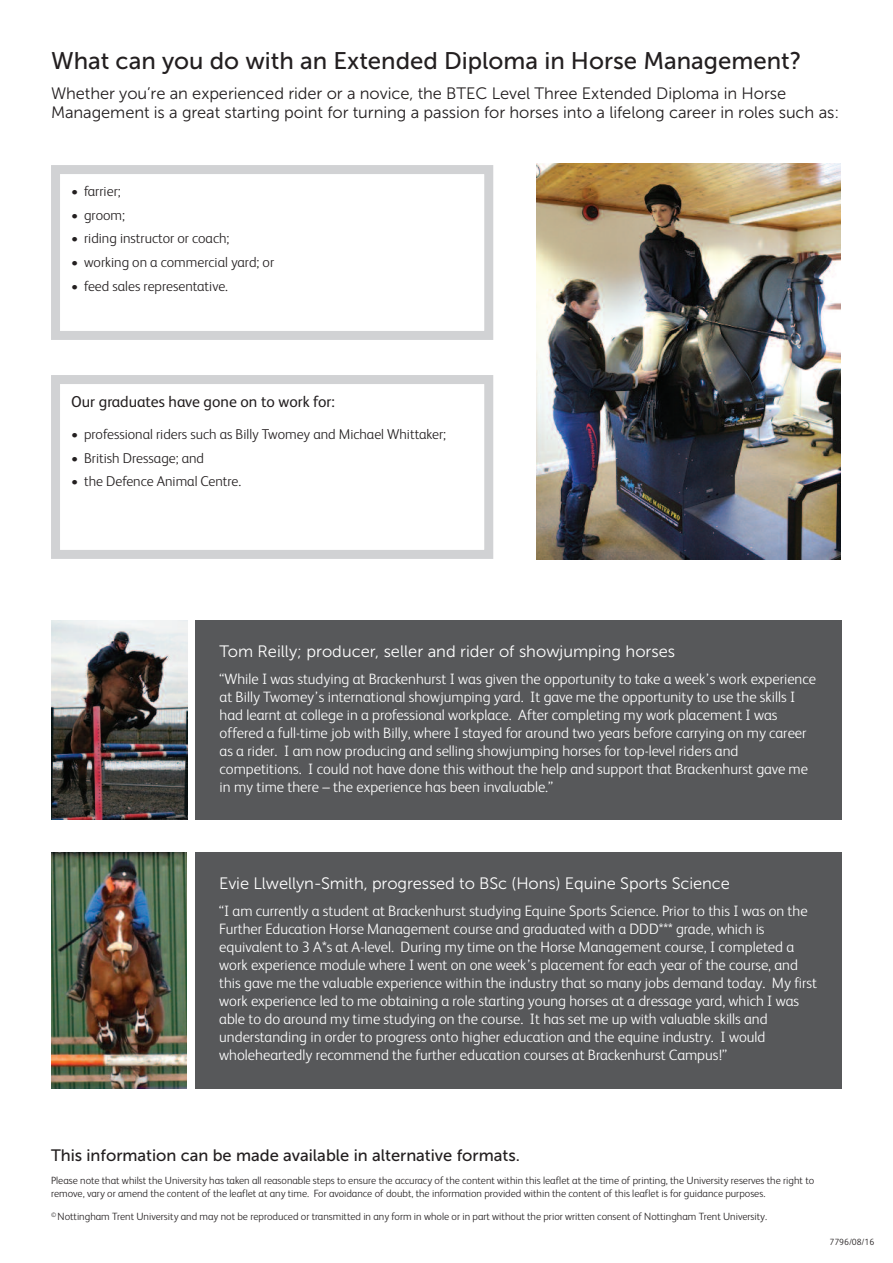
<style>
.page{position:relative;width:893px;height:1263px;background:#fff}
.page>*{position:absolute;margin:0;border:0;box-sizing:border-box;transform-origin:0 0}
.t1{font:24px "Museo Sans 500";color:#231f20}
.t2{font:16.5px/19.5px "Museo Sans 300";letter-spacing:-.005em;color:#231f20}
.t3{font:16.5px "Museo Sans 300";letter-spacing:-.005em;color:#fff}
.t4{font:16.5px "Museo Sans 500";color:#231f20}
.t5{font:15.75px "FS Albert";color:#231f20}
.t6{font:300 15px/18px "FS Albert";color:#fff}
.t7{font:300 14.25px "FS Albert";color:#231f20}
.t8{font:300 10.5px/12.9px "FS Albert";color:#231f20}
.t9{font:300 9px "FS Albert";color:#231f20}
</style>
<div class="page">
<img style="left:51px;top:621px;width:137px;height:198px">
<img style="left:51px;top:852px;width:135px;height:236px">
<img style="left:536px;top:163px;width:305px;height:396px">
<div style="left:51px;top:165px;width:442px;height:175px;border:9px solid #d1d2d4"></div>
<div style="left:51px;top:375px;width:442px;height:184px;border:9px solid #d1d2d4"></div>
<div style="left:196px;top:620px;width:646px;height:200px;background:#57585a"></div>
<div style="left:195px;top:852px;width:647px;height:237px;background:#57585a"></div>
<h1 class="t1" style="left:51px;top:47px;width:752px">What can you do with an Extended Diploma in Horse Management?</h1>
<p class="t2" style="left:51px;top:83px;width:790px">Whether you’re an experienced rider or a novice, the BTEC Level Three Extended Diploma in Horse<br>Management is a great starting point for turning a passion for horses into a lifelong career in roles such as:</p>
<p class="t7" style="left:71px;top:186px;width:51px">• farrier;</p>
<p class="t7" style="left:71px;top:210px;width:55px">• groom;</p>
<p class="t7" style="left:71px;top:234px;width:160px">• riding instructor or coach;</p>
<p class="t7" style="left:71px;top:257px;width:204px">• working on a commercial yard; or</p>
<p class="t7" style="left:71px;top:281px;width:158px">• feed sales representative.</p>
<p class="t5" style="left:71px;top:397px;width:265px">Our graduates have gone on to work for:</p>
<p class="t7" style="left:71px;top:429px;width:376px">• professional riders such as Billy Twomey and Michael Whittaker;</p>
<p class="t7" style="left:71px;top:453px;width:134px">• British Dressage; and</p>
<p class="t7" style="left:71px;top:476px;width:172px">• the Defence Animal Centre.</p>
<p class="t3" style="left:220px;top:641px;width:457px">Tom Reilly; producer, seller and rider of showjumping horses</p>
<p class="t6" style="left:220px;top:671px;width:598px">“While I was studying at Brackenhurst I was given the opportunity to take a week’s work experience at Billy Twomey’s international showjumping yard. It gave me the opportunity to use the skills I had learnt at college in a professional workplace. After completing my work placement I was offered a full-time job with Billy, where I stayed for around two years before carrying on my career as a rider. I am now producing and selling showjumping horses for top-level riders and competitions. I could not have done this without the help and support that Brackenhurst gave me in my time there – the experience has been invaluable.”</p>
<p class="t3" style="left:219px;top:873px;width:512px">Evie Llwellyn-Smith, progressed to BSc (Hons) Equine Sports Science</p>
<p class="t6" style="left:219px;top:903px;width:599px">“I am currently a student at Brackenhurst studying Equine Sports Science. Prior to this I was on the Further Education Horse Management course and graduated with a DDD*** grade, which is equivalent to 3 A*s at A-level. During my time on the Horse Management course, I completed a work experience module where I went on one week’s placement for each year of the course, and this gave me the valuable experience within the industry that so many jobs demand today. My first work experience led to me obtaining a role starting young horses at a dressage yard, which I was able to do around my time studying on the course. It has set me up with valuable skills and understanding in order to progress onto higher education and the equine industry. I would wholeheartedly recommend the further education courses at Brackenhurst Campus!”</p>
<p class="t4" style="left:51px;top:1145px;width:470px">This information can be made available in alternative formats.</p>
<p class="t8" style="left:51px;top:1175px;width:765px">Please note that whilst the University has taken all reasonable steps to ensure the accuracy of the content within this leaflet at the time of printing, the University reserves the right to remove, vary or amend the content of the leaflet at any time. For avoidance of doubt, the information provided within the content of this leaflet is for guidance purposes.</p>
<p class="t8" style="left:51px;top:1211px;width:718px"><sup>©</sup> Nottingham Trent University and may not be reproduced or transmitted in any form in whole or in part without the prior written consent of Nottingham Trent University.</p>
<p class="t9" style="left:830px;top:1239px;width:46px">7796/08/16</p>
</div>
